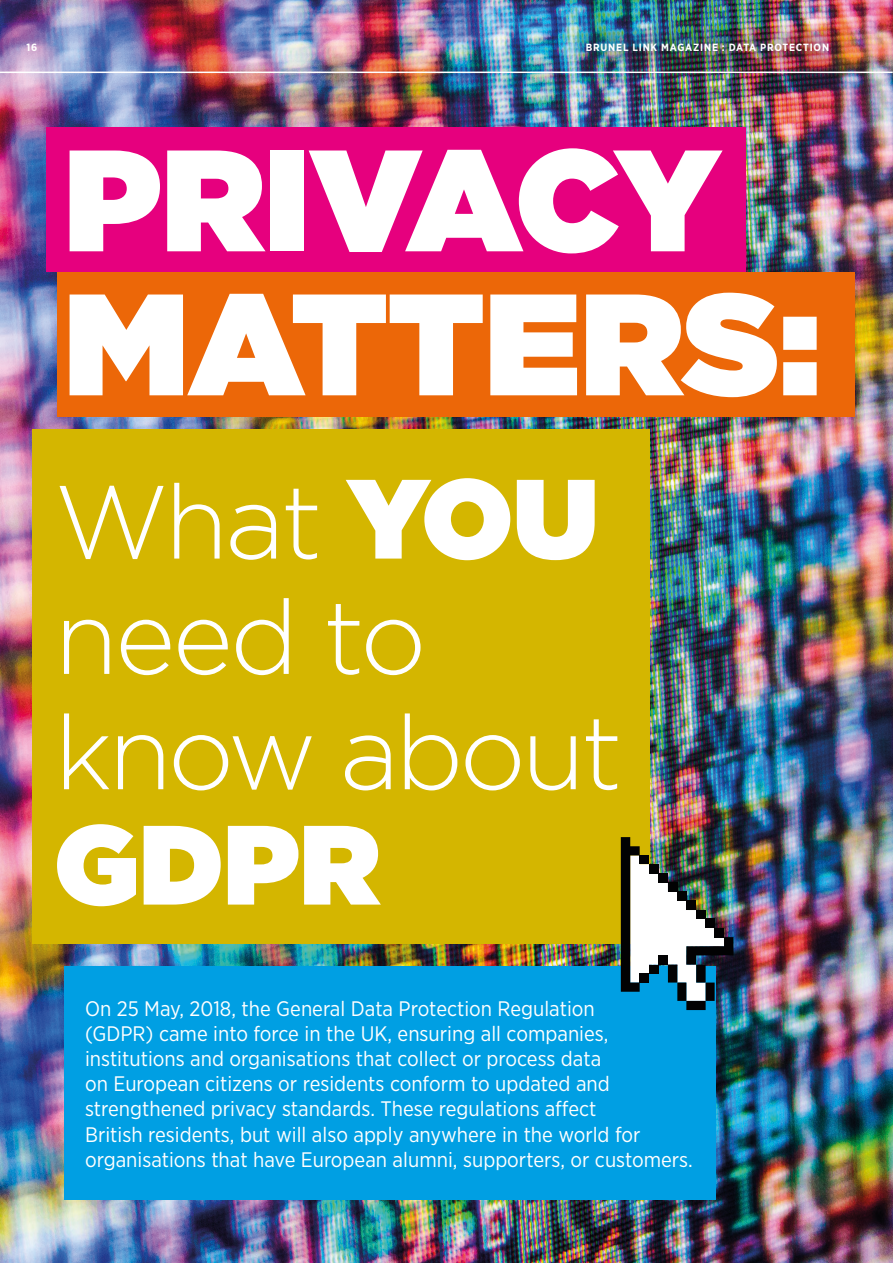
<style>
.page{position:relative;width:893px;height:1263px;background:#fff}
.page>*{position:absolute;margin:0;border:0;box-sizing:border-box;transform-origin:0 0}
.t1{font:900 144px/144px "Gotham";color:#fff}
.t2{font:900 112.5px "Gotham";color:#fff}
.t3{font:300 103.8px/115.4px "Gotham";letter-spacing:-.04em;color:#fff}
.t4{font:21px/25.2px "Gotham Narrow";color:#fff}
.t5{font:700 10.5px "Gotham Narrow";letter-spacing:.075em;color:#fff}
.s1{font-weight:900;font-size:112.5px}
</style>
<div class="page">
<img style="left:0;top:0;width:893px;height:1263px">
<div style="left:32px;top:429px;width:617px;height:515px;background:#d4b600"></div>
<div style="left:57px;top:272px;width:798px;height:145px;background:#ec6708"></div>
<div style="left:46px;top:128px;width:700px;height:144px;background:#e6007e"></div>
<div style="left:64px;top:966px;width:652px;height:233px;background:#009fe3"></div>
<img style="left:621px;top:837px;width:112px;height:173px">
<div style="left:564px;top:20px;width:287px;height:53px;background:#1d1d1b;opacity:.4"></div>
<hr style="left:0;top:72px;width:893px;height:1px;background:#fff">
<p class="t5" style="left:27px;top:41px;width:12px">16</p>
<p class="t5" style="left:586px;top:41px;width:245px">BRUNEL LINK MAGAZINE : DATA PROTECTION</p>
<h1 class="t1" style="left:64px;top:126px;width:759px">PRIVACY<br>MATTERS:</h1>
<h3 class="t3" style="left:54px;top:461px;width:570px">What <span class="s1">YOU </span>need to know about</h3>
<h2 class="t2" style="left:54px;top:784px;width:327px">GDPR</h2>
<p class="t4" style="left:85px;top:995px;width:609px">On 25 May, 2018, the General Data Protection Regulation<br>(GDPR) came into force in the UK, ensuring all companies, institutions and organisations that collect or process data<br>on European citizens or residents conform to updated and strengthened privacy standards. These regulations affect<br>British residents, but will also apply anywhere in the world for organisations that have European alumni, supporters, or customers.</p>
</div>
